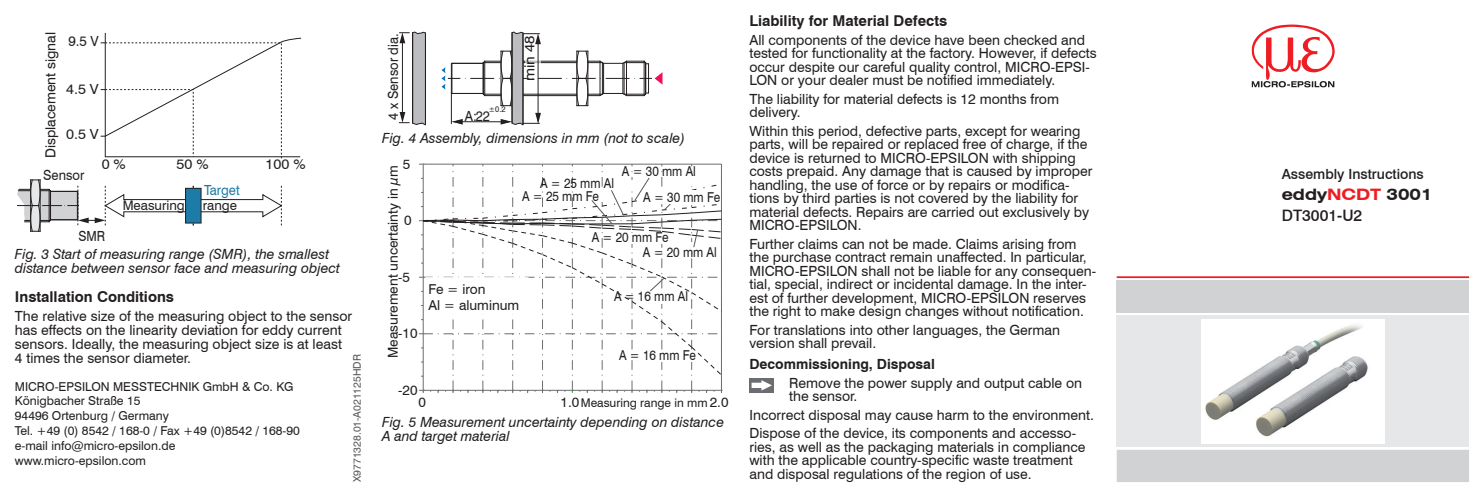
<style>
.page{position:relative;width:1484px;height:497px;background:#fff}
.page>*{position:absolute;margin:0;border:0;box-sizing:border-box;transform-origin:0 0}
.t1{font:700 expanded 15.75px "Swiss 721 BT";color:#231f20}
.t2{font:500 15.75px "Swiss 721 BT";color:#231f20}
.Kapitel_1{font:700 14.88px "Swiss 721 BT";color:#231f20}
.Fließtext{font:14px/13.5px "Swiss 721 BT";color:#231f20}
.t3{font:italic 14px/14px "Swiss 721 BT";color:#231f20}
.Handlungsaufforderun{font:14px/13.5px "Swiss 721 BT";color:#231f20}
.Fließtext-2{font:700 14px "Swiss 721 BT";color:#231f20}
.Fließtext-3{font:500 14px "Swiss 721 BT";color:#231f20}
.Fließtext-4{font:14px "Swiss 721 BT";color:#231f20;scale:1.04 1}
.Fließtext-5{font:14px "Swiss 721 BT";color:#231f20;scale:.92 1}
.Fließtext-6{font:14px "Swiss 721 BT";color:#231f20;scale:.93 1}
.t4{font:14px "Swiss 721 BT";color:#1d7ca7;scale:.93 1}
.Fließtext-7{font:14px "Swiss 721 BT";color:#231f20;scale:1.08 1}
.Fließtext-8{font:14px "Swiss 721 BT";color:#231f20;scale:.9 1}
.t5{font:13.65px "Swiss 721 BT";color:#231f20;scale:.87 1}
.t6{font:13.65px/16.4px "Swiss 721 BT";color:#231f20}
.t7{font:13.3px "Swiss 721 BT";color:#231f20}
.Fließtext-9{font:12.25px "Swiss 721 BT";color:#231f20}
.t8{font:11.9px "Swiss 721 BT";color:#231f20}
.Fließtext-10{font:10.5px "Swiss 721 BT";color:#57585a}
.t9{font:8.22px "Swiss 721 BT";color:#231f20;scale:.92 1}
.s1{font-size:13.65px}
.s2{color:#ee1d23}
</style>
<div class="page">
<svg style="left:101px;top:33px;width:200px;height:126px"></svg>
<svg style="left:17px;top:179px;width:265px;height:53px"></svg>
<svg style="left:399px;top:32px;width:27px;height:93px"></svg>
<svg style="left:441px;top:32px;width:221px;height:93px"></svg>
<svg style="left:419px;top:163px;width:303px;height:229px"></svg>
<div style="left:426px;top:278px;width:101px;height:35px;background:#fff"></div>
<div style="left:749px;top:377px;width:25px;height:15px;background:#6c6d70"></div>
<svg style="left:751px;top:380px;width:21px;height:10px"></svg>
<svg style="left:1252px;top:25px;width:81px;height:61px"></svg>
<div style="left:1250px;top:23px;width:85px;height:65px;border:1px solid #fff"></div>
<div style="left:1116px;top:449px;width:352px;height:32px;background:#d1d2d4;border:2px solid #d1d2d4"></div>
<div style="left:1116px;top:315px;width:352px;height:131px;background:#e6e7e9"></div>
<div style="left:1116px;top:280px;width:352px;height:32px;background:#d1d2d4"></div>
<hr style="left:1116px;top:276px;width:352px;height:2px;background:#ee1d23">
<img style="left:1201px;top:319px;width:183px;height:124px">
<p class="Fließtext" style="left:44px;top:158px;width:128px;rotate:-90deg">Displacement signal</p>
<p class="Fließtext" style="left:68px;top:34px;width:32px">9.5 V</p>
<p class="Fließtext-4" style="left:66px;top:80px;width:33px">4.5 V</p>
<p class="Fließtext-4" style="left:66px;top:125px;width:33px">0.5 V</p>
<p class="Fließtext-6" style="left:43px;top:166px;width:46px">Sensor</p>
<p class="Fließtext-4" style="left:177px;top:155px;width:32px">50 %</p>
<p class="Fließtext-4" style="left:102px;top:155px;width:25px">0 %</p>
<p class="Fließtext-4" style="left:265px;top:155px;width:40px">100 %</p>
<p class="t4" style="left:204px;top:181px;width:40px">Target</p>
<p class="t7" style="left:123px;top:196px;width:64px">Measuring</p>
<p class="t7" style="left:203px;top:196px;width:36px">range</p>
<p class="Fließtext-8" style="left:78px;top:227px;width:31px">SMR</p>
<p class="t3" style="left:15px;top:246px;width:326px">Fig. 3 Start of measuring range (SMR), the smallest distance between sensor face and measuring object</p>
<p class="Kapitel_1" style="left:15px;top:287px;width:161px">Installation Conditions</p>
<p class="Fließtext" style="left:15px;top:309px;width:339px;line-height:14px">The relative size of the measuring object to the sensor has effects on the linearity deviation for eddy current sensors. Ideally, the measuring object size is at least 4 times the sensor diameter.</p>
<p class="Fließtext-9" style="left:15px;top:378px;width:280px">MICRO-EPSILON MESSTECHNIK GmbH &amp; Co. KG</p>
<p class="Fließtext-9" style="left:15px;top:393px;width:127px">Königbacher Straße 15</p>
<p class="Fließtext-9" style="left:15px;top:408px;width:156px">94496 Ortenburg / Germany</p>
<p class="Fließtext-9" style="left:15px;top:423px;width:286px">Tel. +49 (0) 8542 / 168-0 / Fax +49 (0)8542 / 168-90</p>
<p class="Fließtext-9" style="left:15px;top:437px;width:162px">e-mail info@micro-epsilon.de</p>
<p class="Fließtext-9" style="left:15px;top:452px;width:133px">www.micro-epsilon.com</p>
<p class="Fließtext-10" style="left:350px;top:481px;width:129px;rotate:-90deg">X9771328.01-A021125HDR</p>
<p class="Fließtext-5" style="left:384px;top:119px;width:95px;rotate:-90deg">4 x Sensor dia.</p>
<p class="t3" style="left:382px;top:131px;width:304px">Fig. 4 Assembly, dimensions in mm (not to scale)</p>
<p class="t6" style="left:384px;top:358px;width:194px;rotate:-90deg">Measurement uncertainty in µm</p>
<p class="t6" style="left:398px;top:381px;width:21px">-20</p>
<p class="Fließtext-7" style="left:521px;top:81px;width:44px;rotate:-90deg">min 48</p>
<p class="t9" style="left:489px;top:104px;width:20px">±0.2</p>
<p class="Fließtext-5" style="left:465px;top:107px;width:29px">A:22</p>
<p class="t6" style="left:403px;top:155px;width:9px">5</p>
<p class="t5" style="left:622px;top:162px;width:87px">A = 30 mm Al</p>
<p class="t5" style="left:540px;top:175px;width:87px">A = 25 mm Al</p>
<p class="t5" style="left:522px;top:187px;width:90px">A = 25 mm Fe</p>
<p class="t5" style="left:643px;top:188px;width:90px">A = 30 mm Fe</p>
<p class="t6" style="left:404px;top:211px;width:9px">0</p>
<p class="t5" style="left:591px;top:228px;width:90px">A = 20 mm Fe</p>
<p class="t5" style="left:643px;top:243px;width:87px">A = 20 mm Al</p>
<p class="t6" style="left:398px;top:268px;width:13px">-5</p>
<p class="t6" style="left:428px;top:280px;width:92px">Fe = iron<br>Al = aluminum</p>
<p class="t5" style="left:614px;top:288px;width:87px">A = 16 mm Al</p>
<p class="t6" style="left:398px;top:324px;width:21px">-10</p>
<p class="t5" style="left:619px;top:346px;width:90px">A = 16 mm Fe</p>
<p class="t6" style="left:418px;top:393px;width:9px">0</p>
<p class="t8" style="left:560px;top:394px;width:169px"><span class="s1">1.0</span>Measuring range in mm <span class="s1">2.0</span></p>
<p class="t3" style="left:382px;top:414px;width:343px">Fig. 5 Measurement uncertainty depending on distance<br>A and target material</p>
<p class="Kapitel_1" style="left:749px;top:12px;width:199px">Liability for Material Defects</p>
<p class="Fließtext" style="left:749px;top:33px;width:349px">All components of the device have been checked and tested for functionality at the factory. However, if defects occur despite our careful quality control, MICRO-EPSI-LON or your dealer must be notified immediately.</p>
<p class="Fließtext" style="left:749px;top:92px;width:311px">The liability for material defects is 12 months from delivery.</p>
<p class="Fließtext" style="left:749px;top:124px;width:344px">Within this period, defective parts, except for wearing parts, will be repaired or replaced free of charge, if the device is returned to MICRO-EPSILON with shipping costs prepaid. Any damage that is caused by improper handling, the use of force or by repairs or modifica&shy;tions by third parties is not covered by the liability for material defects. Repairs are carried out exclusively by MICRO-EPSILON.</p>
<p class="Fließtext" style="left:749px;top:236px;width:348px">Further claims can not be made. Claims arising from the purchase contract remain unaffected. In particular, MICRO-EPSILON shall not be liable for any consequen&shy;tial, special, indirect or incidental damage. In the inter&shy;est of further development, MICRO-EPSILON reserves the right to make design changes without notification.</p>
<p class="Fließtext" style="left:749px;top:322px;width:312px">For translations into other languages, the German version shall prevail.</p>
<p class="Fließtext-2" style="left:749px;top:355px;width:187px">Decommissioning, Disposal</p>
<p class="Handlungsaufforderun" style="left:789px;top:375px;width:294px">Remove the power supply and output cable on the sensor.</p>
<p class="Fließtext" style="left:749px;top:407px;width:346px">Incorrect disposal may cause harm to the environment.</p>
<p class="Fließtext" style="left:749px;top:426px;width:337px">Dispose of the device, its components and accesso&shy;ries, as well as the packaging materials in compliance with the applicable country-specific waste treatment and disposal regulations of the region of use.</p>
<p class="Fließtext-3" style="left:1281px;top:165px;width:144px">Assembly Instructions</p>
<p class="t1" style="left:1281px;top:184px;width:152px">eddy<span class="s2">NCDT</span> 3001</p>
<p class="t2" style="left:1281px;top:205px;width:82px">DT3001-U2</p>
</div>
